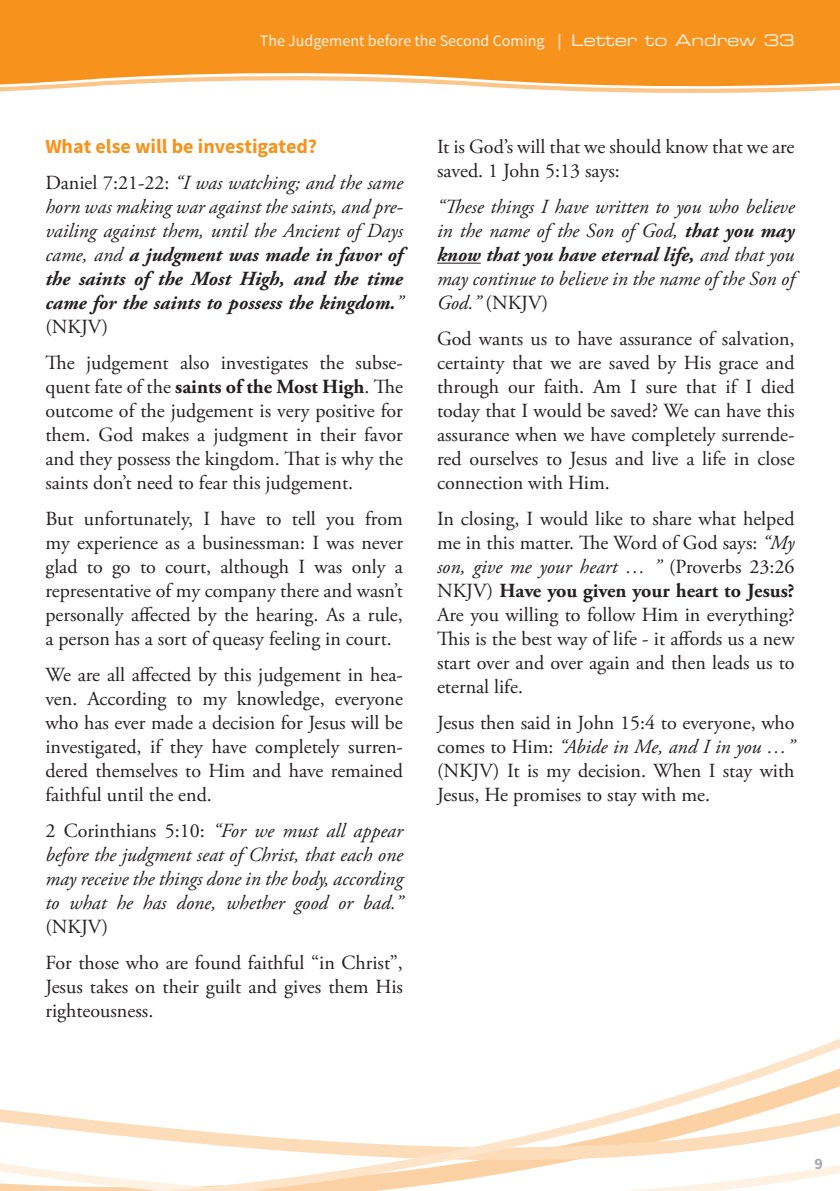
<style>
.page{position:relative;width:840px;height:1191px;background:#fff}
.page>*{position:absolute;margin:0;border:0;box-sizing:border-box;transform-origin:0 0}
._02_Grundtext{font:20px/24px "Adobe Garamond Pro";color:#231f20;text-align:justify}
._02_Grundtext-2{font:italic 20px/24px "Adobe Garamond Pro";color:#231f20;text-align:justify}
._03_Zwischenüberschrift_orange{font:700 20px "Source Sans Pro";color:#f7931d}
.t1{font:16px "Source Sans Pro";color:#fef2e3}
.t2{font:700 16px "Source Sans Pro";color:#a8a9ad}
.s1{font-family:"Eurostile LT Std Ex 2"}
.s2{font-style:normal}
.s3{font-weight:700}
.s4{font-style:italic}
</style>
<div class="page">
<svg style="left:0;top:0;width:839px;height:93px;background:#f89f37"></svg>
<svg style="left:0;top:1039px;width:839px;height:152px"></svg>
<hr style="left:437px;top:263px;width:43px;height:1px;background:#231f20">
<p class="t1" style="left:260px;top:31px;width:536px">The Judgement before the Second Coming <span class="s1">| Letter to Andrew 33</span></p>
<p class="_03_Zwischenüberschrift_orange" style="left:45px;top:134px;width:273px">What else will be investigated?</p>
<p class="_02_Grundtext-2" style="left:45px;top:171px;width:359px"><span class="s2">Daniel 7:21-22:</span> “I was watching; and the same horn was making war against the saints, and pre&shy;vailing against them, until the Ancient of Days came, and <span class="s3">a judgment was made in favor of the saints of the Most High, and the time came for the saints to possess the kingdom.</span>” <span class="s2">(NKJV)</span></p>
<p class="_02_Grundtext" style="left:45px;top:351px;width:359px">The judgement also investigates the subse&shy;quent fate of the <span class="s3">saints of the Most High</span>. The outcome of the judgement is very positive for them. God makes a judgment in their favor and they possess the kingdom. That is why the saints don’t need to fear this judgement.</p>
<p class="_02_Grundtext" style="left:45px;top:507px;width:359px">But unfortunately, I have to tell you from my experience as a businessman: I was never glad to go to court, although I was only a representative of my company there and wasn’t personally affected by the hearing. As a rule, a person has a sort of queasy feeling in court.</p>
<p class="_02_Grundtext" style="left:45px;top:663px;width:359px">We are all affected by this judgement in hea&shy;ven. According to my knowledge, everyone who has ever made a decision for Jesus will be investigated, if they have completely surren&shy;dered themselves to Him and have remained faithful until the end.</p>
<p class="_02_Grundtext-2" style="left:45px;top:819px;width:359px"><span class="s2">2 Corinthians 5:10:</span> “For we must all appear before the judgment seat of Christ, that each one may receive the things done in the body, according to what he has done, whether good or bad.” <span class="s2">(NKJV)</span></p>
<p class="_02_Grundtext" style="left:45px;top:951px;width:359px">For those who are found faithful “in Christ”, Jesus takes on their guilt and gives them His righteousness.</p>
<p class="_02_Grundtext" style="left:437px;top:135px;width:359px">It is God’s will that we should know that we are saved. 1 John 5:13 says:</p>
<p class="_02_Grundtext-2" style="left:437px;top:195px;width:359px">“These things I have written to you who believe in the name of the Son of God, <span class="s3">that you may know that you have eternal life,</span> and that you may continue to believe in the name of the Son of God.” <span class="s2">(NKJV)</span></p>
<p class="_02_Grundtext" style="left:437px;top:327px;width:359px">God wants us to have assurance of salvation, certainty that we are saved by His grace and through our faith. Am I sure that if I died today that I would be saved? We can have this assurance when we have completely surrende&shy;red ourselves to Jesus and live a life in close connection with Him.</p>
<p class="_02_Grundtext" style="left:437px;top:507px;width:359px">In closing, I would like to share what helped me in this matter. The Word of God says: <span class="s4">“My son, give me your heart … ”</span> (Proverbs 23:26<br>NKJV) <span class="s3">Have you given your heart to Jesus?<br></span>Are you willing to follow Him in everything?<br>This is the best way of life - it affords us a new start over and over again and then leads us to eternal life.</p>
<p class="_02_Grundtext" style="left:437px;top:711px;width:359px">Jesus then said in John 15:4 to everyone, who comes to Him: <span class="s4">“Abide in Me, and I in you …” </span>(NKJV) It is my decision. When I stay with Jesus, He promises to stay with me.</p>
<p class="t2" style="left:814px;top:1153px;width:10px">9</p>
</div>
